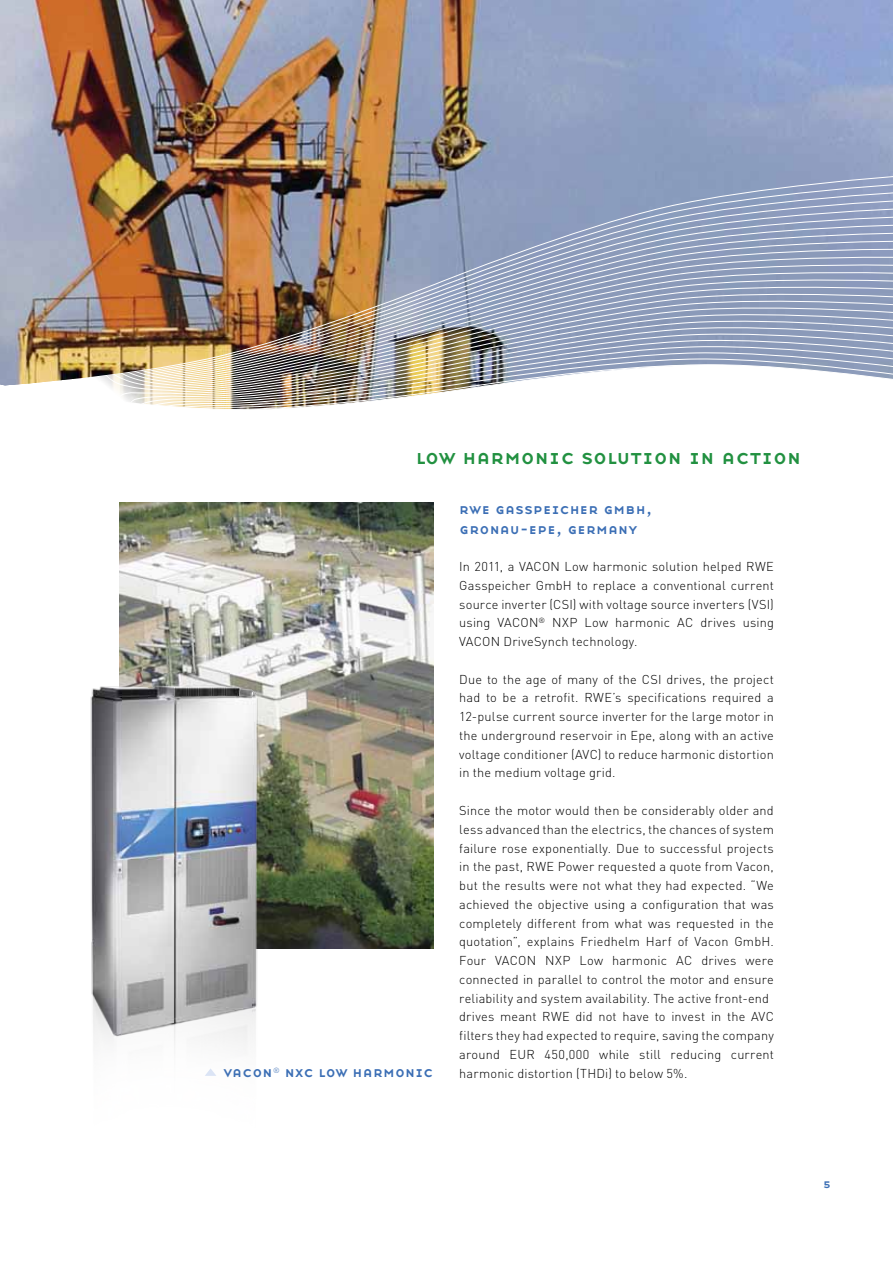
<style>
.page{position:relative;width:893px;height:1263px;background:#fff}
.page>*{position:absolute;margin:0;border:0;box-sizing:border-box;transform-origin:0 0}
.t1{font:21px "Base Nine SC";color:#229141}
.t2{font:15px/19.5px "Base Nine SC";letter-spacing:.01em;color:#3c6fb5}
.t3{font:300 12.75px/18.8px "DIN Pro";letter-spacing:.015em;color:#000;text-align:justify}
.t4{font:12.75px "Base Nine SC";color:#3c6fb5}
</style>
<div class="page">
<img style="left:0;top:0;width:893px;height:175px">
<img style="left:0;top:175px;width:893px;height:411px">
<img style="left:120px;top:502px;width:314px;height:447px">
<img style="left:90px;top:670px;width:225px;height:378px">
<svg style="left:205px;top:1068px;width:11px;height:8px"></svg>
<h1 class="t1" style="left:416px;top:442px;width:387px">low harmonic solution in action</h1>
<p class="t2" style="left:459px;top:499px;width:195px">rwe gasspeicher gmbh, gronau-epe, germany</p>
<p class="t3" style="left:459px;top:556px;width:316px">In 2011, a VACON Low harmonic solution helped RWE Gasspeicher GmbH to replace a conventional current source inverter (CSI) with voltage source inverters (VSI) using VACON<sup>®</sup> NXP Low harmonic AC drives using VACON DriveSynch technology.</p>
<p class="t3" style="left:459px;top:669px;width:316px">Due to the age of many of the CSI drives, the project had to be a retrofit. RWE’s specifications required a 12-pulse current source inverter for the large motor in the underground reservoir in Epe, along with an active voltage conditioner (AVC) to reduce harmonic distortion in the medium voltage grid.</p>
<p class="t3" style="left:459px;top:800px;width:316px;text-align:left">Since the motor would then be considerably older and less advanced than the electrics, the chances of system failure rose exponentially. Due to successful projects in the past, RWE Power requested a quote from Vacon, but the results were not what they had expected. “We achieved the objective using a configuration that was completely different from what was requested in the quotation”, explains Friedhelm Harf of Vacon GmbH.<br>Four VACON NXP Low harmonic AC drives were connected in parallel to control the motor and ensure reliability and system availability. The active front-end drives meant RWE did not have to invest in the AVC filters they had expected to require, saving the company around EUR 450,000 while still reducing current</p>
<p class="t2" style="left:224px;top:1062px;width:211px">vacon<sup>®</sup> nxc low harmonic</p>
<p class="t3" style="left:459px;top:1062px;width:230px">harmonic distortion (THDi) to below 5%.</p>
<p class="t4" style="left:823px;top:1174px;width:10px">5</p>
</div>
